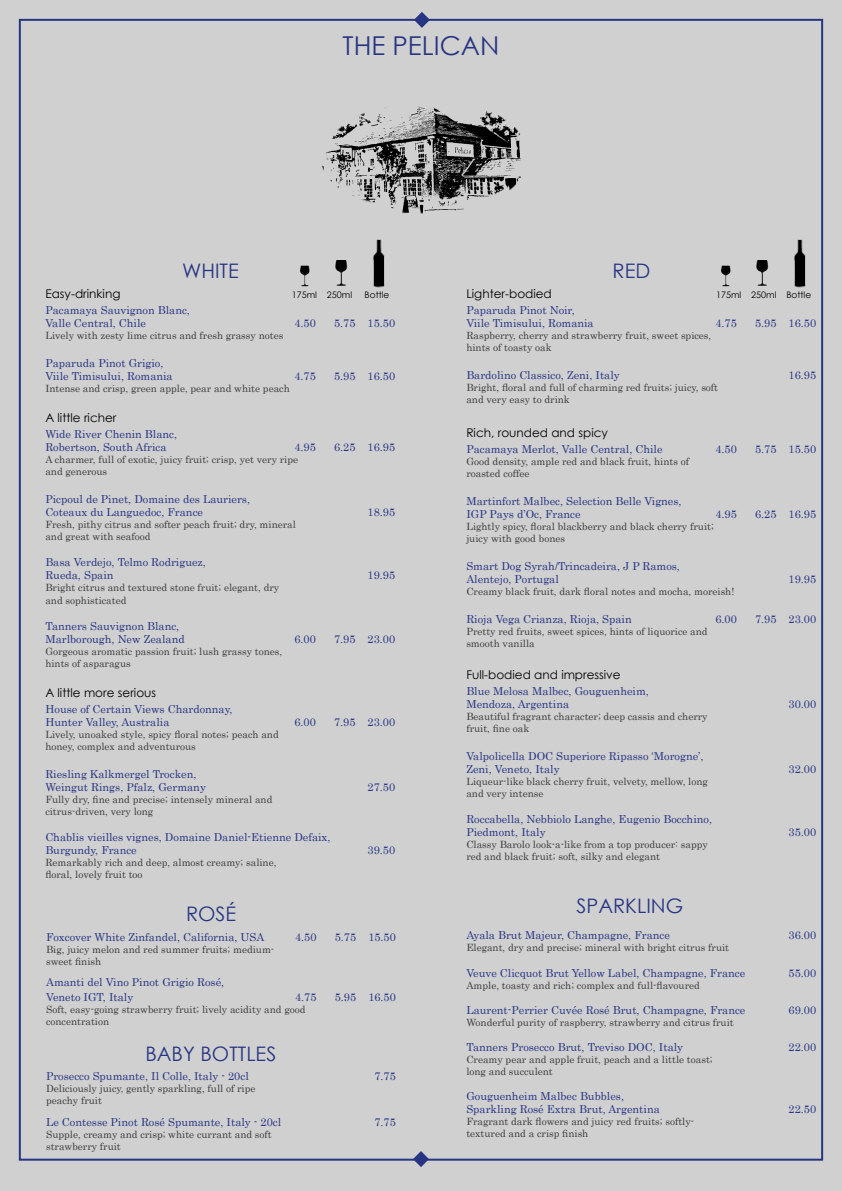
<style>
.page{position:relative;width:842px;height:1191px;background:#d0d0d0}
.page>*{position:absolute;margin:0;border:0;box-sizing:border-box;transform-origin:0 0}
.t1{font:26px "Century Gothic";color:#283583}
.t2{font:20px "Century Gothic";color:#283583}
.t3{font:12px "Century Gothic";color:#000}
.t4{font:11px/13.2px "Century";color:#283583}
.t5{font:10px/12px "Century";color:#3c3c3b}
.t6{font:9px "Century Gothic";color:#000}
</style>
<div class="page">
<img style="left:336px;top:277px;width:10px;height:9px">
<img style="left:301px;top:277px;width:8px;height:10px">
<img style="left:373px;top:277px;width:12px;height:10px">
<img style="left:756px;top:260px;width:13px;height:26px">
<img style="left:721px;top:265px;width:10px;height:22px">
<img style="left:794px;top:239px;width:12px;height:48px">
<svg style="left:413px;top:1151px;width:16px;height:16px"></svg>
<svg style="left:414px;top:12px;width:16px;height:16px"></svg>
<img style="left:300px;top:106px;width:221px;height:171px">
<h2 class="t2" style="left:182px;top:257px;width:58px">WHITE</h2>
<h1 class="t1" style="left:343px;top:27px;width:158px">THE PELICAN</h1>
<h2 class="t2" style="left:613px;top:257px;width:39px">RED</h2>
<p class="t3" style="left:45px;top:285px;width:77px">Easy-drinking</p>
<p class="t6" style="left:292px;top:288px;width:62px">175ml 250ml</p>
<p class="t6" style="left:365px;top:288px;width:26px">Bottle</p>
<p class="t4" style="left:45px;top:303px;width:146px">Pacamaya Sauvignon Blanc,<br>Valle Central, Chile</p>
<p class="t4" style="left:294px;top:316px;width:23px">4.50</p>
<p class="t4" style="left:334px;top:316px;width:63px">5.75 15.50</p>
<p class="t5" style="left:45px;top:329px;width:239px">Lively with zesty lime citrus and fresh grassy notes</p>
<p class="t4" style="left:45px;top:355px;width:129px">Paparuda Pinot Grigio,<br>Viile Timisului, Romania</p>
<p class="t4" style="left:294px;top:369px;width:23px">4.75</p>
<p class="t4" style="left:334px;top:369px;width:63px">5.95 16.50</p>
<p class="t5" style="left:45px;top:382px;width:246px">Intense and crisp, green apple, pear and white peach</p>
<p class="t3" style="left:45px;top:409px;width:73px">A little richer</p>
<p class="t4" style="left:45px;top:426px;width:133px">Wide River Chenin Blanc,<br>Robertson, South Africa</p>
<p class="t4" style="left:294px;top:439px;width:23px">4.95</p>
<p class="t4" style="left:334px;top:439px;width:63px">6.25 16.95</p>
<p class="t5" style="left:45px;top:452px;width:254px">A charmer, full of exotic, juicy fruit; crisp, yet very ripe and generous</p>
<p class="t4" style="left:45px;top:491px;width:206px">Picpoul de Pinet, Domaine des Lauriers,<br>Coteaux du Languedoc, France</p>
<p class="t4" style="left:368px;top:504px;width:29px">18.95</p>
<p class="t5" style="left:45px;top:517px;width:252px">Fresh, pithy citrus and softer peach fruit; dry, mineral and great with seafood</p>
<p class="t4" style="left:45px;top:555px;width:162px">Basa Verdejo, Telmo Rodriguez,<br>Rueda, Spain</p>
<p class="t4" style="left:368px;top:568px;width:29px">19.95</p>
<p class="t5" style="left:45px;top:581px;width:235px">Bright citrus and textured stone fruit; elegant, dry and sophisticated</p>
<p class="t4" style="left:45px;top:618px;width:141px">Tanners Sauvignon Blanc,<br>Marlborough, New Zealand</p>
<p class="t5" style="left:45px;top:644px;width:238px">Gorgeous aromatic passion fruit; lush grassy tones, hints of asparagus</p>
<p class="t3" style="left:45px;top:684px;width:112px">A little more serious</p>
<p class="t4" style="left:45px;top:701px;width:189px">House of Certain Views Chardonnay,<br>Hunter Valley, Australia</p>
<p class="t5" style="left:45px;top:727px;width:235px">Lively, unoaked style, spicy floral notes; peach and honey, complex and adventurous</p>
<p class="t4" style="left:45px;top:766px;width:162px">Riesling Kalkmergel Trocken,<br>Weingut Rings, Pfalz, Germany</p>
<p class="t4" style="left:294px;top:631px;width:23px">6.00</p>
<p class="t4" style="left:334px;top:631px;width:63px">7.95 23.00</p>
<p class="t4" style="left:294px;top:714px;width:23px">6.00</p>
<p class="t4" style="left:334px;top:714px;width:63px">7.95 23.00</p>
<p class="t4" style="left:368px;top:779px;width:29px">27.50</p>
<p class="t5" style="left:45px;top:792px;width:229px">Fully dry, fine and precise; intensely mineral and citrus-driven, very long</p>
<p class="t4" style="left:45px;top:829px;width:287px">Chablis vieilles vignes, Domaine Daniel-Etienne Defaix,<br>Burgundy, France</p>
<p class="t5" style="left:45px;top:856px;width:233px">Remarkably rich and deep, almost creamy; saline, floral, lovely fruit too</p>
<p class="t4" style="left:368px;top:843px;width:29px">39.50</p>
<h2 class="t2" style="left:186px;top:900px;width:52px">ROSÉ</h2>
<p class="t4" style="left:46px;top:929px;width:220px">Foxcover White Zinfandel, California, USA</p>
<p class="t4" style="left:295px;top:929px;width:23px">4.50</p>
<p class="t4" style="left:335px;top:929px;width:63px">5.75 15.50</p>
<p class="t5" style="left:46px;top:942px;width:230px">Big, juicy melon and red summer fruits; medium&shy;sweet finish</p>
<p class="t4" style="left:46px;top:973px;width:180px;line-height:15px">Amanti del Vino Pinot Grigio Rosé,<br>Veneto IGT, Italy</p>
<p class="t4" style="left:295px;top:989px;width:23px">4.75</p>
<p class="t4" style="left:335px;top:989px;width:63px">5.95 16.50</p>
<p class="t5" style="left:46px;top:1002px;width:261px">Soft, easy-going strawberry fruit; lively acidity and good concentration</p>
<h2 class="t2" style="left:145px;top:1039px;width:132px">BABY BOTTLES</h2>
<p class="t4" style="left:46px;top:1068px;width:204px">Prosecco Spumante, Il Colle, Italy - 20cl</p>
<p class="t4" style="left:374px;top:1068px;width:23px">7.75</p>
<p class="t5" style="left:46px;top:1081px;width:211px">Deliciously juicy, gently sparkling, full of ripe peachy fruit</p>
<p class="t4" style="left:46px;top:1114px;width:237px">Le Contesse Pinot Rosé Spumante, Italy - 20cl</p>
<p class="t4" style="left:374px;top:1114px;width:23px">7.75</p>
<p class="t5" style="left:46px;top:1127px;width:227px">Supple, creamy and crisp; white currant and soft strawberry fruit</p>
<p class="t3" style="left:466px;top:285px;width:87px">Lighter-bodied</p>
<p class="t6" style="left:716px;top:288px;width:97px">175ml 250ml Bottle</p>
<p class="t4" style="left:466px;top:303px;width:129px">Paparuda Pinot Noir,<br>Viile Timisului, Romania</p>
<p class="t4" style="left:715px;top:316px;width:23px">4.75</p>
<p class="t4" style="left:755px;top:316px;width:63px">5.95 16.50</p>
<p class="t5" style="left:466px;top:329px;width:247px">Raspberry, cherry and strawberry fruit, sweet spices, hints of toasty oak</p>
<p class="t4" style="left:466px;top:367px;width:155px">Bardolino Classico, Zeni, Italy</p>
<p class="t4" style="left:789px;top:367px;width:29px">16.95</p>
<p class="t5" style="left:466px;top:380px;width:253px">Bright, floral and full of charming red fruits; juicy, soft and very easy to drink</p>
<p class="t3" style="left:466px;top:425px;width:143px">Rich, rounded and spicy</p>
<p class="t4" style="left:466px;top:442px;width:198px">Pacamaya Merlot, Valle Central, Chile</p>
<p class="t4" style="left:715px;top:442px;width:23px">4.50</p>
<p class="t4" style="left:755px;top:442px;width:63px">5.75 15.50</p>
<p class="t5" style="left:466px;top:455px;width:224px">Good density, ample red and black fruit, hints of roasted coffee</p>
<p class="t4" style="left:466px;top:493px;width:217px">Martinfort Malbec, Selection Belle Vignes,<br>IGP Pays d’Oc, France</p>
<p class="t4" style="left:715px;top:507px;width:23px">4.95</p>
<p class="t4" style="left:755px;top:507px;width:63px">6.25 16.95</p>
<p class="t5" style="left:466px;top:520px;width:249px">Lightly spicy, floral blackberry and black cherry fruit; juicy with good bones</p>
<p class="t4" style="left:466px;top:558px;width:215px">Smart Dog Syrah/Trincadeira, J P Ramos,<br>Alentejo, Portugal</p>
<p class="t4" style="left:789px;top:571px;width:29px">19.95</p>
<p class="t5" style="left:466px;top:584px;width:269px">Creamy black fruit, dark floral notes and mocha, moreish!</p>
<p class="t4" style="left:466px;top:611px;width:167px">Rioja Vega Crianza, Rioja, Spain</p>
<p class="t4" style="left:715px;top:611px;width:23px">6.00</p>
<p class="t4" style="left:755px;top:611px;width:63px">7.95 23.00</p>
<p class="t5" style="left:466px;top:624px;width:243px">Pretty red fruits, sweet spices, hints of liquorice and smooth vanilla</p>
<p class="t3" style="left:466px;top:666px;width:156px">Full-bodied and impressive</p>
<p class="t4" style="left:466px;top:683px;width:184px">Blue Melosa Malbec, Gouguenheim,<br>Mendoza, Argentina</p>
<p class="t4" style="left:789px;top:696px;width:29px">30.00</p>
<p class="t5" style="left:466px;top:709px;width:243px">Beautiful fragrant character; deep cassis and cherry fruit, fine oak</p>
<p class="t4" style="left:466px;top:748px;width:239px">Valpolicella DOC Superiore Ripasso ‘Morogne’,<br>Zeni, Veneto, Italy</p>
<p class="t5" style="left:466px;top:774px;width:243px">Liqueur-like black cherry fruit, velvety, mellow, long and very intense</p>
<p class="t4" style="left:466px;top:811px;width:247px">Roccabella, Nebbiolo Langhe, Eugenio Bocchino,<br>Piedmont, Italy</p>
<p class="t5" style="left:466px;top:838px;width:243px">Classy Barolo look-a-like from a top producer: sappy red and black fruit; soft, silky and elegant</p>
<p class="t4" style="left:789px;top:761px;width:29px">32.00</p>
<p class="t4" style="left:789px;top:825px;width:29px">35.00</p>
<h2 class="t2" style="left:576px;top:891px;width:108px">SPARKLING</h2>
<p class="t4" style="left:466px;top:928px;width:205px">Ayala Brut Majeur, Champagne, France</p>
<p class="t4" style="left:789px;top:928px;width:29px">36.00</p>
<p class="t5" style="left:466px;top:941px;width:264px">Elegant, dry and precise; mineral with bright citrus fruit</p>
<p class="t4" style="left:466px;top:965px;width:280px">Veuve Clicquot Brut Yellow Label, Champagne, France</p>
<p class="t4" style="left:789px;top:965px;width:29px">55.00</p>
<p class="t5" style="left:466px;top:978px;width:235px">Ample, toasty and rich; complex and full-flavoured</p>
<p class="t4" style="left:466px;top:1002px;width:281px">Laurent-Perrier Cuvée Rosé Brut, Champagne, France</p>
<p class="t4" style="left:789px;top:1002px;width:29px">69.00</p>
<p class="t5" style="left:466px;top:1015px;width:269px">Wonderful purity of raspberry, strawberry and citrus fruit</p>
<p class="t4" style="left:466px;top:1039px;width:218px">Tanners Prosecco Brut, Treviso DOC, Italy</p>
<p class="t4" style="left:789px;top:1039px;width:29px">22.00</p>
<p class="t5" style="left:466px;top:1052px;width:248px">Creamy pear and apple fruit, peach and a little toast; long and succulent</p>
<p class="t4" style="left:466px;top:1088px;width:195px">Gouguenheim Malbec Bubbles,<br>Sparkling Rosé Extra Brut, Argentina</p>
<p class="t4" style="left:789px;top:1102px;width:29px">22.50</p>
<p class="t5" style="left:466px;top:1115px;width:229px">Fragrant dark flowers and juicy red fruits; softly&shy;textured and a crisp finish</p>
</div>
